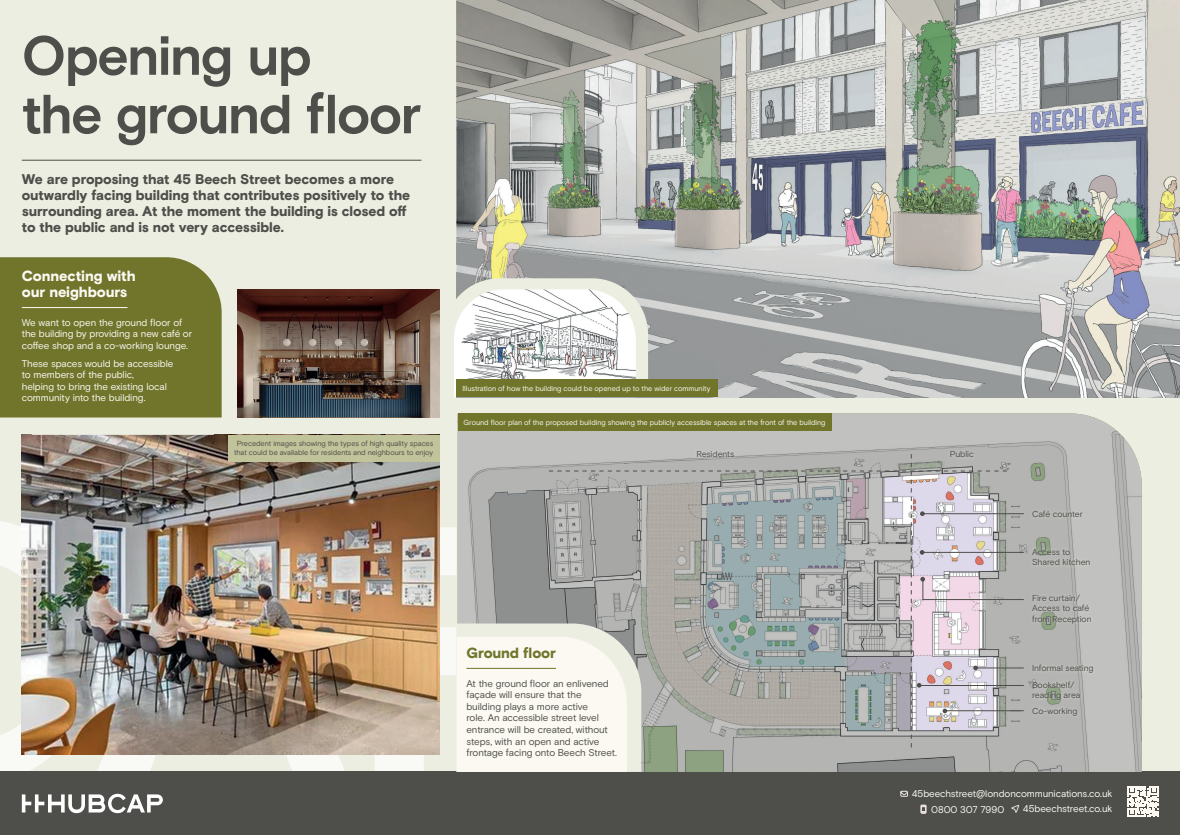
<style>
.page{position:relative;width:1180px;height:835px;background:#fff}
.page>*{position:absolute;margin:0;border:0;box-sizing:border-box;transform-origin:0 0}
.title{font:700 54.95px/58.4px "Basis Grotesque Arabic Pro";letter-spacing:-.03em;color:#4e4e4a}
.subheading{font:900 14.7px/16.8px "Basis Grotesque Arabic Pro";letter-spacing:-.005em;color:#fbf9f2}
.subheading-2{font:900 14.7px "Basis Grotesque Arabic Pro";letter-spacing:-.01em;color:#70752b}
.sub{font:900 14px/16.1px "Basis Grotesque Arabic Pro";letter-spacing:-.01em;color:#4e4e4a}
.body_copy{font:9.8px/11.5px "Basis Grotesque Pro";letter-spacing:-.01em;color:#fbf9f2}
.body_copy-2{font:9.8px/11.5px "Basis Grotesque Pro";letter-spacing:-.01em;color:#4e4e4a}
.body_copy-3{font:8.68px/10.4px "Basis Grotesque Pro";letter-spacing:-.01em;color:#4e4e4a}
.body_copy-4{font:7.35px "Basis Grotesque Pro";letter-spacing:-.01em;color:#fbf9f2}
.body_copy-5{font:7.35px/8.8px "Basis Grotesque Pro";letter-spacing:-.01em;color:#4e4e4a;text-align:center}
</style>
<div class="page">
<div style="left:0;top:0;width:1180px;height:834px;background:#edeee2"></div>
<svg style="left:0;top:518px;width:456px;height:253px"></svg>
<div style="left:0;top:771px;width:1180px;height:63px;background:#4e4e4a"></div>
<svg style="left:22px;top:793px;width:141px;height:20px"></svg>
<svg style="left:900px;top:790px;width:8px;height:6px"></svg>
<svg style="left:1011px;top:805px;width:8px;height:7px"></svg>
<svg style="left:921px;top:804px;width:5px;height:9px"></svg>
<svg style="left:1127px;top:786px;width:31px;height:30px"></svg>
<img style="left:456px;top:0;width:724px;height:397px">
<svg style="left:456px;top:278px;width:192px;height:101px"></svg>
<img style="left:454px;top:289px;width:182px;height:108px">
<svg style="left:458px;top:413px;width:683px;height:358px;background:#bcbcb9"></svg>
<img style="left:22px;top:435px;width:417px;height:319px">
<div style="left:693px;top:447px;width:44px;height:14px;background:#c3c3c1"></div>
<div style="left:946px;top:447px;width:31px;height:14px;background:#b7b6b4"></div>
<div style="left:1028px;top:506px;width:58px;height:14px;background:#fbf9f2;opacity:.55"></div>
<div style="left:1028px;top:545px;width:65px;height:24px;background:#fbf9f2;opacity:.55"></div>
<div style="left:1028px;top:591px;width:67px;height:36px;background:#fbf9f2;opacity:.55"></div>
<div style="left:1029px;top:660px;width:68px;height:16px;background:#fbf9f2;opacity:.55"></div>
<div style="left:1028px;top:677px;width:55px;height:27px;background:#fbf9f2;opacity:.55"></div>
<div style="left:1028px;top:703px;width:52px;height:16px;background:#b7b7b5"></div>
<div style="left:456px;top:379px;width:262px;height:18px;background:#70752b"></div>
<div style="left:228px;top:435px;width:211px;height:26px;background:#c1c39a"></div>
<svg style="left:457px;top:454px;width:567px;height:317px;background:#b8b8b7"></svg>
<hr style="left:466px;top:668px;width:90px;height:1px;background:#70752b">
<div style="left:458px;top:413px;width:373px;height:18px;background:#70752b"></div>
<hr style="left:22px;top:160px;width:399px;height:1px;background:#4e4e4a">
<img style="left:238px;top:289px;width:201px;height:128px">
<svg style="left:0;top:257px;width:222px;height:178px;background:#7e8240"></svg>
<hr style="left:22px;top:307px;width:105px;height:1px;background:#fbf9f2">
<p class="title" style="left:22px;top:32px;width:401px">Opening up<br>the ground floor</p>
<p class="sub" style="left:22px;top:172px;width:390px">We are proposing that 45 Beech Street becomes a more outwardly facing building that contributes positively to the surrounding area. At the moment the building is closed off to the public and is not very accessible.</p>
<p class="subheading" style="left:22px;top:268px;width:115px">Connecting with our neighbours</p>
<p class="body_copy" style="left:22px;top:317px;width:172px">We want to open the ground floor of the building by providing a new café or coffee shop and a co-working lounge.</p>
<p class="body_copy" style="left:22px;top:357px;width:153px">These spaces would be accessible to members of the public,<br>helping to bring the existing local community into the building.</p>
<p class="body_copy-5" style="left:234px;top:439px;width:201px">Precedent images showing the types of high quality spaces that could be available for residents and neighbours to enjoy</p>
<p class="body_copy-4" style="left:462px;top:384px;width:250px">Illustration of how the building could be opened up to the wider community</p>
<p class="body_copy-4" style="left:464px;top:418px;width:363px">Ground floor plan of the proposed building showing the publicly accessible spaces at the front of the building</p>
<p class="subheading-2" style="left:466px;top:644px;width:91px">Ground floor</p>
<p class="body_copy-2" style="left:466px;top:677px;width:152px">At the ground floor an enlivened façade will ensure that the building plays a more active<br>role. An accessible street level entrance will be created, without steps, with an open and active frontage facing onto Beech Street.</p>
<p class="body_copy-3" style="left:696px;top:449px;width:39px">Residents</p>
<p class="body_copy-3" style="left:949px;top:449px;width:26px">Public</p>
<p class="body_copy-3" style="left:1032px;top:508px;width:52px">Café counter</p>
<p class="body_copy-3" style="left:1032px;top:546px;width:60px">Access to<br>Shared kitchen</p>
<p class="body_copy-3" style="left:1032px;top:592px;width:61px">Fire curtain/<br>Access to café from Reception</p>
<p class="body_copy-3" style="left:1032px;top:663px;width:63px">Informal seating</p>
<p class="body_copy-3" style="left:1032px;top:679px;width:50px">Bookshelf/ reading area</p>
<p class="body_copy-3" style="left:1032px;top:705px;width:47px">Co-working</p>
<p class="body_copy" style="left:931px;top:786px;width:183px;line-height:15.3px;text-indent:-19px">45beechstreet@londoncommunications.co.uk<br>0800 307 7990</p>
<p class="body_copy" style="left:1023px;top:803px;width:91px">45beechstreet.co.uk</p>
</div>
